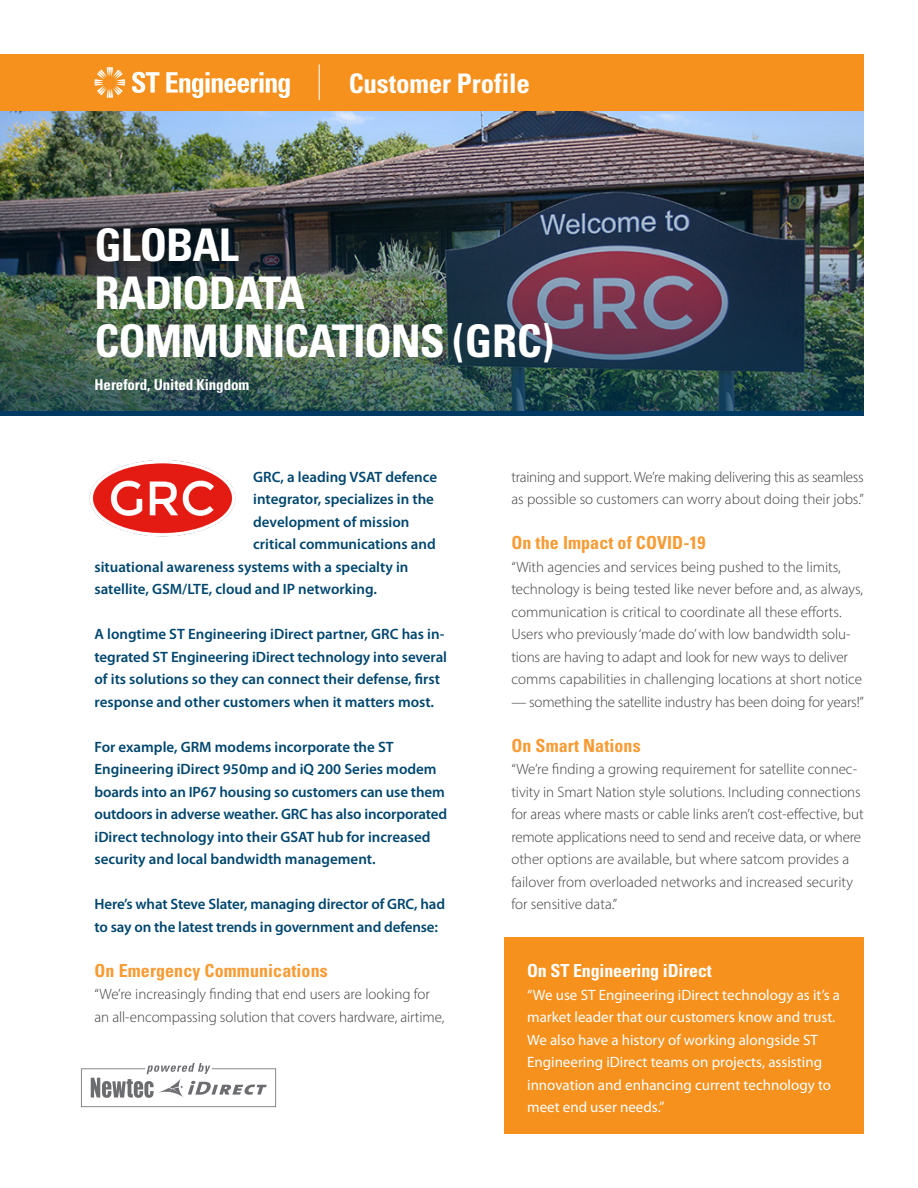
<style>
.page{position:relative;width:918px;height:1188px;background:#fff}
.page>*{position:absolute;margin:0;border:0;box-sizing:border-box;transform-origin:0 0}
.t1{font:700 condensed 45px/48px "Univers LT Std";letter-spacing:-.025em;color:#fff}
.t2{font:700 condensed 27px "Univers LT Std";letter-spacing:-.005em;color:#fff}
.Gold_Header{font:700 condensed 18px "Univers LT Std";letter-spacing:.005em;color:#f89b33}
.Sidebar_White_Header{font:700 condensed 18px "Univers LT Std";letter-spacing:-.01em;color:#fff}
.t3{font:300 15px/22.5px "Myriad Pro";letter-spacing:-.005em;color:#3e3e3f}
.Emphasized_body_text{font:600 15px/22.5px "Myriad Pro";color:#00466f}
.Sidebar_white_text{font:15px/22.5px "Myriad Pro";color:#fff}
.t4{font:700 condensed 15px "Univers LT Std";letter-spacing:-.005em;color:#fff}
</style>
<div class="page">
<img style="left:0;top:111px;width:864px;height:19px">
<img style="left:0;top:130px;width:864px;height:282px">
<hr style="left:0;top:412px;width:864px;height:4px;background:#003a62">
<div style="left:0;top:54px;width:864px;height:57px;background:#f6911e"></div>
<svg style="left:95px;top:67px;width:30px;height:31px"></svg>
<svg style="left:132px;top:72px;width:28px;height:21px"></svg>
<svg style="left:166px;top:72px;width:124px;height:26px"></svg>
<svg style="left:81px;top:1063px;width:195px;height:44px"></svg>
<hr style="left:319px;top:64px;width:1px;height:36px;background:#fff">
<img style="left:89px;top:460px;width:147px;height:77px">
<div style="left:505px;top:937px;width:359px;height:197px;background:#f6911e"></div>
<p class="t2" style="left:349px;top:66px;width:183px">Customer Profile</p>
<p class="t1" style="left:95px;top:221px;width:461px">GLOBAL<br>RADIODATA<br>COMMUNICATIONS (GRC)</p>
<p class="t4" style="left:95px;top:376px;width:156px">Hereford, United Kingdom</p>
<p class="Emphasized_body_text" style="left:253px;top:465px;width:186px">GRC, a leading VSAT defence</p>
<p class="Emphasized_body_text" style="left:253px;top:488px;width:182px">integrator, specializes in the</p>
<p class="Emphasized_body_text" style="left:253px;top:510px;width:158px">development of mission</p>
<p class="Emphasized_body_text" style="left:253px;top:533px;width:184px">critical communications and</p>
<p class="Emphasized_body_text" style="left:95px;top:555px;width:316px">situational awareness systems with a specialty in</p>
<p class="Emphasized_body_text" style="left:95px;top:578px;width:284px">satellite, GSM/LTE, cloud and IP networking.</p>
<p class="Emphasized_body_text" style="left:95px;top:623px;width:354px">A longtime ST Engineering iDirect partner, GRC has in&shy;tegrated ST Engineering iDirect technology into several of its solutions so they can connect their defense, first response and other customers when it matters most.</p>
<p class="Emphasized_body_text" style="left:95px;top:735px;width:354px">For example, GRM modems incorporate the ST Engineering iDirect 950mp and iQ 200 Series modem boards into an IP67 housing so customers can use them outdoors in adverse weather. GRC has also incorporated iDirect technology into their GSAT hub for increased security and local bandwidth management.</p>
<p class="Emphasized_body_text" style="left:95px;top:893px;width:352px">Here’s what Steve Slater, managing director of GRC, had to say on the latest trends in government and defense:</p>
<p class="Gold_Header" style="left:95px;top:959px;width:235px">On Emergency Communications</p>
<p class="t3" style="left:95px;top:983px;width:351px">“We’re increasingly finding that end users are looking for an all-encompassing solution that covers hardware, airtime,</p>
<p class="t3" style="left:511px;top:466px;width:354px">training and support. We’re making delivering this as seamless as possible so customers can worry about doing their jobs.”</p>
<p class="Gold_Header" style="left:511px;top:532px;width:196px">On the Impact of COVID-19</p>
<p class="t3" style="left:511px;top:556px;width:353px">“With agencies and services being pushed to the limits, technology is being tested like never before and, as always, communication is critical to coordinate all these efforts.<br>Users who previously ‘made do’ with low bandwidth solu&shy;tions are having to adapt and look for new ways to deliver comms capabilities in challenging locations at short notice</p>
<p class="t3" style="left:511px;top:691px;width:354px">— something the satellite industry has been doing for years!”</p>
<p class="Gold_Header" style="left:511px;top:734px;width:131px">On Smart Nations</p>
<p class="t3" style="left:511px;top:758px;width:354px">“We’re finding a growing requirement for satellite connec&shy;tivity in Smart Nation style solutions. Including connections for areas where masts or cable links aren’t cost-effective, but remote applications need to send and receive data, or where other options are available, but where satcom provides a failover from overloaded networks and increased security for sensitive data.”</p>
<p class="Sidebar_White_Header" style="left:527px;top:960px;width:186px">On ST Engineering iDirect</p>
<p class="Sidebar_white_text" style="left:527px;top:983px;width:315px">“We use ST Engineering iDirect technology as it’s a market leader that our customers know and trust.<br>We also have a history of working alongside ST Engineering iDirect teams on projects, assisting innovation and enhancing current technology to meet end user needs.”</p>
</div>
